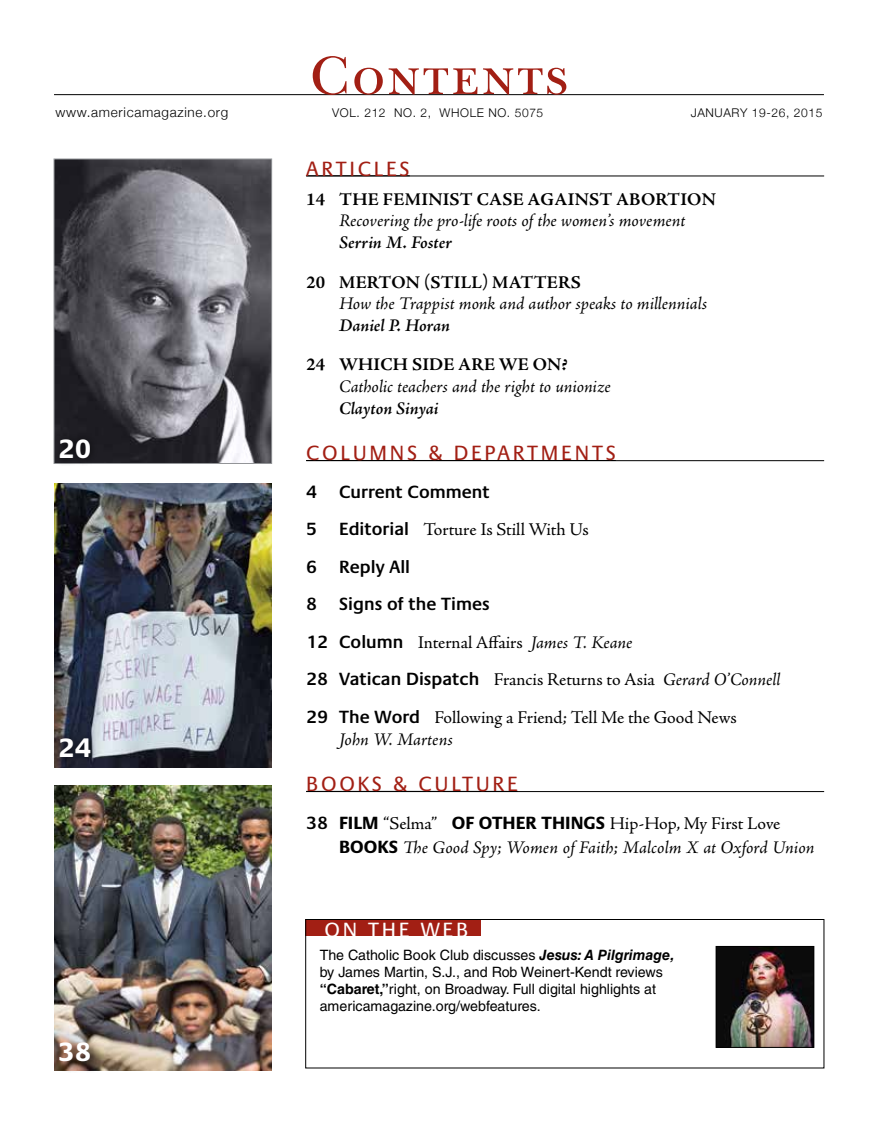
<style>
.page{position:relative;width:878px;height:1134px;background:#fff}
.page>*{position:absolute;margin:0;border:0;box-sizing:border-box;transform-origin:0 0}
.t1{font:55.5px "New Baskerville ITC";letter-spacing:.05em;color:#a21f14}
.t2{font:700 27px "Praxis LT Pro";color:#fff}
.t3{font:21px "Praxis LT Pro";letter-spacing:.13em;color:#a21f14}
.t4{font:21px "Praxis LT Pro";letter-spacing:.13em;color:#fff}
.t5{font:italic 18px/24px "Adobe Jenson Pro";color:#000}
.t6{font:18px/37.5px "Adobe Jenson Pro";letter-spacing:-.005em;color:#000}
.t7{font:700 18px "Adobe Jenson Pro";letter-spacing:.015em;color:#000}
.t8{font:italic 600 18px "Adobe Jenson Pro";letter-spacing:-.005em;color:#000}
.t9{font:600 18px/37.5px "Praxis LT Pro";color:#000}
.t10{font:14.25px/17.1px "Helvetica LT Std";color:#000}
.t11{font:300 13.5px "Helvetica Neue";letter-spacing:.05em;color:#000}
.t12{font:300 12px "Helvetica Neue";letter-spacing:.05em;color:#000}
.s1{font-family:"Praxis LT Pro";font-weight:600}
.s2{font-style:italic}
.s3{font-family:"Praxis LT Pro";font-weight:600;font-style:normal}
.s4{font-family:"Praxis LT Pro";font-weight:700;font-style:normal}
.s5{font-style:normal}
.s6{font-weight:700;font-style:italic}
.s7{font-weight:700}
</style>
<div class="page">
<div style="left:305px;top:920px;width:176px;height:16px;background:#a21f14"></div>
<hr style="left:54px;top:94px;width:770px;height:1px;background:#000">
<hr style="left:306px;top:176px;width:518px;height:1px;background:#000">
<hr style="left:306px;top:460px;width:518px;height:1px;background:#000">
<hr style="left:306px;top:791px;width:518px;height:1px;background:#000">
<img style="left:56px;top:161px;width:214px;height:301px">
<div style="left:54px;top:159px;width:218px;height:305px;border:1px solid #939598"></div>
<img style="left:54px;top:483px;width:218px;height:285px">
<img style="left:54px;top:785px;width:218px;height:285px">
<div style="left:305px;top:919px;width:519px;height:149px;border:1px solid #000"></div>
<img style="left:718px;top:948px;width:94px;height:98px">
<div style="left:716px;top:946px;width:98px;height:102px;border:1px solid #000"></div>
<div style="left:56px;top:1039px;width:46px;height:35px;background:#000;opacity:.75"></div>
<div style="left:52px;top:432px;width:46px;height:34px;background:#000;opacity:.75"></div>
<div style="left:52px;top:731px;width:46px;height:34px;background:#000;opacity:.75"></div>
<p class="t11" style="left:56px;top:101px;width:174px">www.americamagazine.org</p>
<h2 class="t2" style="left:58px;top:433px;width:35px">20</h2>
<h2 class="t2" style="left:58px;top:732px;width:35px">24</h2>
<h2 class="t2" style="left:58px;top:1036px;width:35px">38</h2>
<h1 class="t1" style="left:310px;top:43px;width:259px">Contents</h1>
<p class="t12" style="left:332px;top:103px;width:212px">Vol. 212 No. 2, Whole No. 5075</p>
<p class="t12" style="left:690px;top:103px;width:133px">Jan uary 19-26, 2015</p>
<p class="t3" style="left:306px;top:156px;width:105px">ARTICLE S</p>
<p class="t7" style="left:306px;top:189px;width:411px">14 THE FEMINIST CASE AGAINST ABORTION</p>
<p class="t5" style="left:339px;top:210px;width:348px">Recovering the pro-life roots of the women’s movement</p>
<p class="t8" style="left:339px;top:232px;width:114px">Serrin M. Foster</p>
<p class="t7" style="left:306px;top:272px;width:201px">20 MERTON (STILL) MATT</p>
<p class="t7" style="left:547px;top:272px;width:35px">ERS</p>
<p class="t5" style="left:339px;top:293px;width:369px">How the Trappist monk and author speaks to millennials</p>
<p class="t8" style="left:339px;top:315px;width:112px">Daniel P. Horan</p>
<p class="t7" style="left:306px;top:355px;width:263px">24 WHICH SIDE ARE WE ON?</p>
<p class="t5" style="left:339px;top:376px;width:273px">Catholic teachers and the right to unionize</p>
<p class="t8" style="left:339px;top:398px;width:101px">Clayton Sinyai</p>
<p class="t3" style="left:306px;top:441px;width:309px">COLUMNS &amp; DEPARTMENTS</p>
<p class="t9" style="left:306px;top:473px;width:185px">4 Current Comment</p>
<p class="t6" style="left:306px;top:511px;width:284px"><span class="s1">5 Editorial</span> Torture Is Still With Us</p>
<p class="t9" style="left:306px;top:548px;width:185px">6 Reply All<br>8 Signs of the Times</p>
<p class="t6" style="left:306px;top:624px;width:475px"><span class="s1">12 Column</span> Internal Affairs <span class="s2">James T. Keane<br></span><span class="s1">28 Vatican Dispatch</span> Francis Returns to Asia <span class="s2">Gerard O’Connell<br></span><span class="s1">29 T he Word</span> Following a Friend<span class="s2">;</span> Tell Me the Good News</p>
<p class="t5" style="left:339px;top:728px;width:115px">John W. Martens</p>
<p class="t3" style="left:306px;top:772px;width:213px">BOOKS &amp; CULTURE</p>
<p class="t5" style="left:339px;top:812px;width:477px;text-indent:-33px"><span class="s3">38</span> <span class="s4">FILM</span> <span class="s5">“Selma”</span> <span class="s4">OF OTHER THINGS</span> <span class="s5">Hip-Hop, My First Love<br></span><span class="s4">BOO KS</span> The Good Spy; Women of Faith; Malcolm X at Oxford Union</p>
<p class="t4" style="left:324px;top:917px;width:145px">ON TH E WEB</p>
<p class="t10" style="left:320px;top:946px;width:356px">The Catholic Book Club discusses <span class="s6">Jesus: A Pilgrimage, </span>by James Martin, S.J., and Rob Weinert-Kendt reviews <span class="s7">“Cabaret,”</span>right, on Broadway. Full digital highlights at americamagazine.org/webfeatures.</p>
</div>
